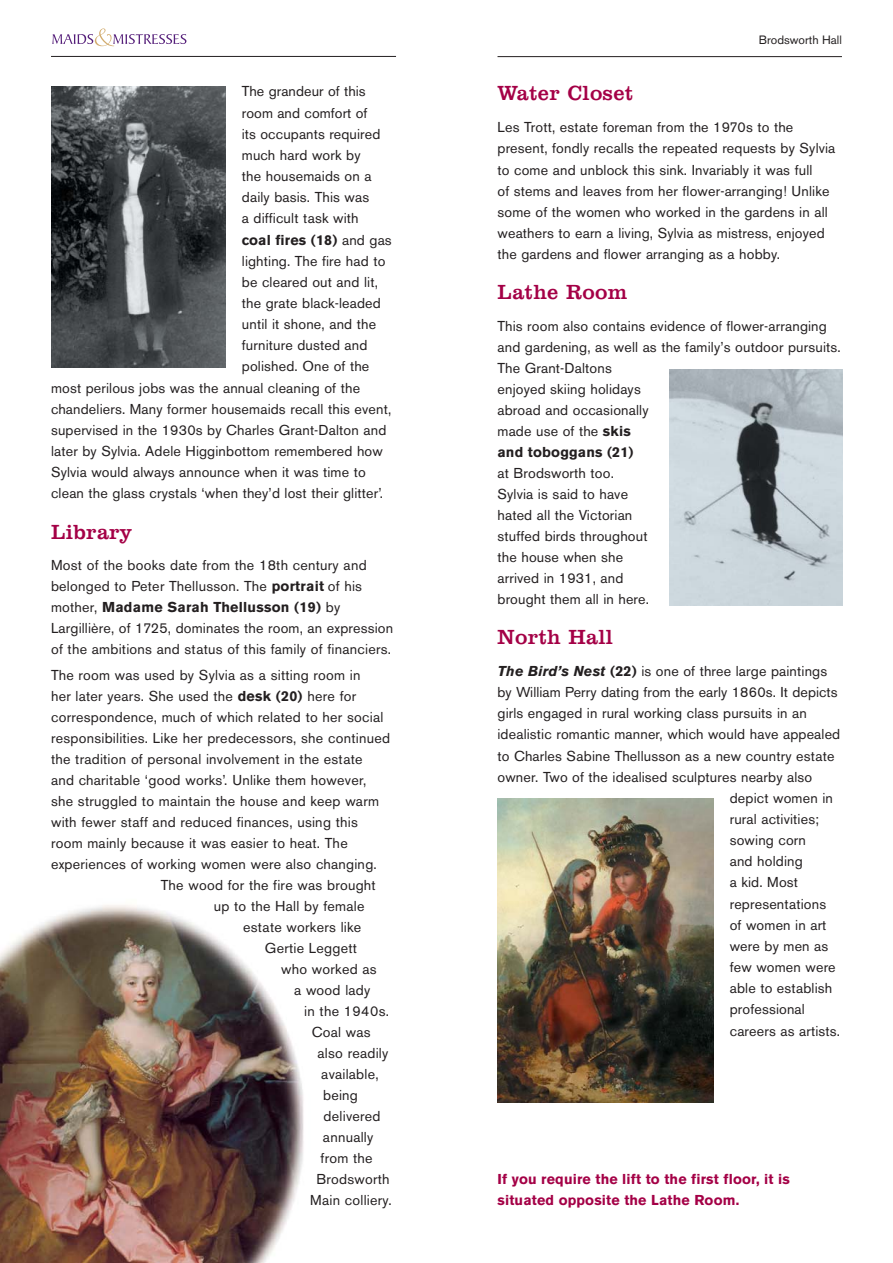
<style>
.page{position:relative;width:893px;height:1263px;background:#fff}
.page>*{position:absolute;margin:0;border:0;box-sizing:border-box;transform-origin:0 0}
.t1{font:21px "Clarendon BT";letter-spacing:.01em;color:#a40046}
.t2{font:14.25px/21px "Akzidenz Grotesk BE";letter-spacing:.01em;color:#231f20}
.t3{font:700 14.25px/21px "Akzidenz Grotesk BE";letter-spacing:.01em;color:#a40046}
.t4{font:700 14.25px "Akzidenz Grotesk BE";letter-spacing:.01em;color:#231f20}
.t5{font:12px "Akzidenz Grotesk BE";color:#231f20}
.s1{font-weight:400}
.s2{font-weight:700}
.s3{font-weight:700;font-style:italic}
</style>
<div class="page">
<img style="left:0;top:34px;width:396px;height:1229px">
<hr style="left:497px;top:56px;width:345px;height:1px;background:#231f20">
<hr style="left:51px;top:56px;width:345px;height:1px;background:#231f20">
<svg style="left:52px;top:28px;width:134px;height:18px"></svg>
<img style="left:669px;top:369px;width:173px;height:236px">
<img style="left:51px;top:86px;width:174px;height:282px">
<img style="left:497px;top:798px;width:216px;height:305px">
<p class="t2" style="left:242px;top:82px;width:125px">The grandeur of this</p>
<p class="t2" style="left:242px;top:104px;width:127px">room and comfort of</p>
<p class="t2" style="left:242px;top:125px;width:140px">its occupants required</p>
<p class="t2" style="left:242px;top:146px;width:120px">much hard work by</p>
<p class="t2" style="left:242px;top:167px;width:131px">the housemaids on a</p>
<p class="t2" style="left:242px;top:188px;width:129px">daily basis. This was</p>
<p class="t2" style="left:242px;top:209px;width:118px">a difficult task with</p>
<p class="t4" style="left:242px;top:234px;width:151px">coal fires (18) <span class="s1">and gas</span></p>
<p class="t2" style="left:242px;top:252px;width:145px">lighting. The fire had to</p>
<p class="t2" style="left:242px;top:273px;width:138px">be cleared out and lit,</p>
<p class="t2" style="left:242px;top:294px;width:141px">the grate black-leaded</p>
<p class="t2" style="left:242px;top:315px;width:136px">until it shone, and the</p>
<p class="t2" style="left:242px;top:336px;width:127px">furniture dusted and</p>
<p class="t2" style="left:242px;top:357px;width:129px">polished. One of the</p>
<p class="t2" style="left:51px;top:379px;width:311px">most perilous jobs was the annual cleaning of the</p>
<p class="t2" style="left:51px;top:400px;width:342px">chandeliers. Many former housemaids recall this event,</p>
<p class="t2" style="left:51px;top:421px;width:337px">supervised in the 1930s by Charles Grant-Dalton and</p>
<p class="t2" style="left:51px;top:442px;width:333px">later by Sylvia. Adele Higginbottom remembered how</p>
<p class="t2" style="left:51px;top:463px;width:316px">Sylvia would always announce when it was time to</p>
<p class="t2" style="left:51px;top:484px;width:334px">clean the glass crystals ‘when they’d lost their glitter’.</p>
<h1 class="t1" style="left:51px;top:523px;width:83px">Library</h1>
<p class="t2" style="left:51px;top:556px;width:344px">Most of the books date from the 18th century and belonged to Peter Thellusson. The <span class="s2">portrait</span> of his mother, <span class="s2">Madame Sarah Thellusson (19)</span> by Largillière, of 1725, dominates the room, an expression of the ambitions and status of this family of financiers.</p>
<p class="t2" style="left:51px;top:666px;width:311px">The room was used by Sylvia as a sitting room in</p>
<p class="t2" style="left:51px;top:687px;width:307px">her later years. She used the <span class="s2">desk (20)</span> here for</p>
<p class="t2" style="left:51px;top:708px;width:334px">correspondence, much of which related to her social</p>
<p class="t2" style="left:51px;top:729px;width:341px">responsibilities. Like her predecessors, she continued</p>
<p class="t2" style="left:51px;top:750px;width:313px">the tradition of personal involvement in the estate</p>
<p class="t2" style="left:51px;top:771px;width:317px">and charitable ‘good works’. Unlike them however,</p>
<p class="t2" style="left:51px;top:792px;width:330px">she struggled to maintain the house and keep warm</p>
<p class="t2" style="left:51px;top:813px;width:308px">with fewer staff and reduced finances, using this</p>
<p class="t2" style="left:51px;top:834px;width:298px">room mainly because it was easier to heat. The</p>
<p class="t2" style="left:51px;top:855px;width:327px">experiences of working women were also changing.</p>
<p class="t2" style="left:161px;top:876px;width:216px">The wood for the fire was brought</p>
<p class="t2" style="left:214px;top:897px;width:152px">up to the Hall by female</p>
<p class="t2" style="left:243px;top:918px;width:120px">estate workers like</p>
<p class="t2" style="left:265px;top:939px;width:94px">Gertie Leggett</p>
<p class="t2" style="left:281px;top:960px;width:97px">who worked as</p>
<p class="t2" style="left:294px;top:981px;width:78px">a wood lady</p>
<p class="t2" style="left:304px;top:1002px;width:86px">in the 1940s.</p>
<p class="t2" style="left:312px;top:1023px;width:60px">Coal was</p>
<p class="t2" style="left:318px;top:1044px;width:72px">also readily</p>
<p class="t2" style="left:321px;top:1065px;width:59px">available,</p>
<p class="t2" style="left:323px;top:1086px;width:36px">being</p>
<p class="t2" style="left:324px;top:1107px;width:58px">delivered</p>
<p class="t2" style="left:323px;top:1128px;width:52px">annually</p>
<p class="t2" style="left:321px;top:1149px;width:54px">from the</p>
<p class="t2" style="left:316px;top:1170px;width:75px">Brodsworth</p>
<p class="t2" style="left:310px;top:1191px;width:83px">Main colliery.</p>
<p class="t5" style="left:759px;top:36px;width:85px">Brodsworth Hall</p>
<h1 class="t1" style="left:497px;top:85px;width:137px">Water Closet</h1>
<p class="t2" style="left:497px;top:118px;width:339px">Les Trott, estate foreman from the 1970s to the present, fondly recalls the repeated requests by Sylvia to come and unblock this sink. Invariably it was full<br>of stems and leaves from her flower-arranging! Unlike some of the women who worked in the gardens in all weathers to earn a living, Sylvia as mistress, enjoyed the gardens and flower arranging as a hobby.</p>
<h1 class="t1" style="left:497px;top:284px;width:131px">Lathe Room</h1>
<p class="t2" style="left:497px;top:317px;width:345px">This room also contains evidence of flower-arranging and gardening, as well as the family’s outdoor pursuits.<br>The Grant-Daltons<br>enjoyed skiing holidays<br>abroad and occasionally<br>made use of the <span class="s2">skis<br>and toboggans (21)</span></p>
<p class="t2" style="left:497px;top:464px;width:153px">at Brodsworth too.<br>Sylvia is said to have hated all the Victorian stuffed birds throughout the house when she arrived in 1931, and brought them all in here.</p>
<h1 class="t1" style="left:497px;top:629px;width:117px">North Hall</h1>
<p class="t2" style="left:497px;top:662px;width:331px"><span class="s3">The Bird’s Nest</span> <span class="s2">(22)</span> is one of three large paintings</p>
<p class="t2" style="left:497px;top:683px;width:342px">by William Perry dating from the early 1860s. It depicts</p>
<p class="t2" style="left:497px;top:704px;width:311px">girls engaged in rural working class pursuits in an</p>
<p class="t2" style="left:497px;top:725px;width:344px">idealistic romantic manner, which would have appealed</p>
<p class="t2" style="left:497px;top:746px;width:338px">to Charles Sabine Thellusson as a new country estate</p>
<p class="t2" style="left:497px;top:768px;width:316px">owner. Two of the idealised sculptures nearby also</p>
<p class="t2" style="left:730px;top:789px;width:105px">depict women in</p>
<p class="t2" style="left:730px;top:810px;width:91px">rural activities;</p>
<p class="t2" style="left:730px;top:831px;width:78px">sowing corn</p>
<p class="t2" style="left:730px;top:852px;width:74px">and holding</p>
<p class="t2" style="left:730px;top:873px;width:70px">a kid. Most</p>
<p class="t2" style="left:730px;top:895px;width:98px">representations</p>
<p class="t2" style="left:730px;top:916px;width:98px">of women in art</p>
<p class="t2" style="left:730px;top:937px;width:100px">were by men as</p>
<p class="t2" style="left:730px;top:958px;width:107px">few women were</p>
<p class="t2" style="left:730px;top:979px;width:104px">able to establish</p>
<p class="t2" style="left:730px;top:1000px;width:77px">professional</p>
<p class="t2" style="left:730px;top:1021px;width:112px">careers as artists.</p>
<p class="t3" style="left:497px;top:1169px;width:294px">If you require the lift to the first floor, it is situated opposite the Lathe Room.</p>
</div>
